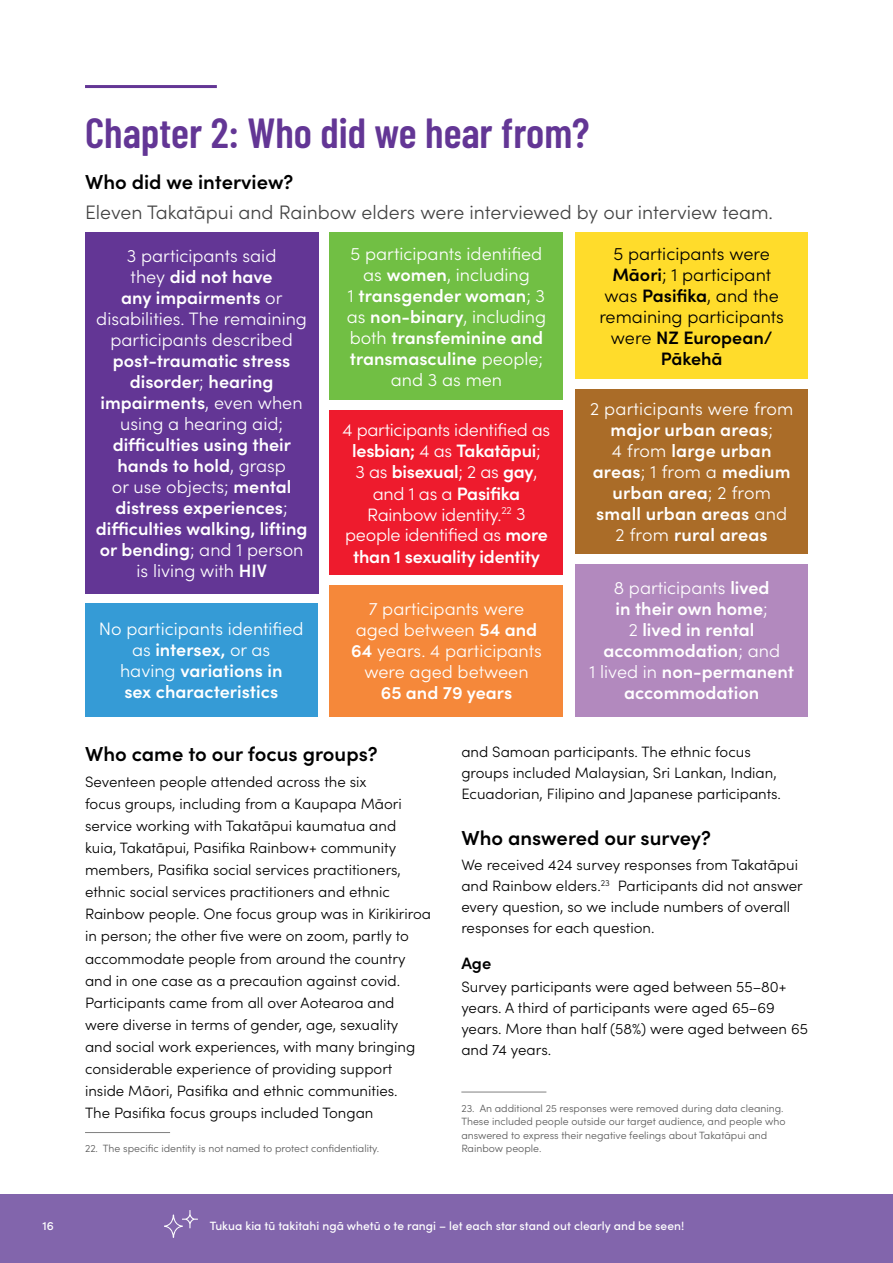
<style>
.page{position:relative;width:893px;height:1263px;background:#fff}
.page>*{position:absolute;margin:0;border:0;box-sizing:border-box;transform-origin:0 0}
.t1{font:600 42px "Barlow Condensed";color:#633695}
.t2{font:600 20.25px "Sofia Pro";color:#000}
.t3{font:300 19.5px "Sofia Pro";color:#434343}
.t4{font:600 18px/21px "Sofia Pro";color:#fff;text-align:center}
.t5{font:300 18px/21px "Sofia Pro";color:#fff;text-align:center}
.t6{font:300 18px/21px "Sofia Pro";color:#000;text-align:center}
.t7{font:600 16.5px "Sofia Pro";color:#000}
.t8{font:300 15px/22px "Sofia Pro";color:#000}
.t9{font:500 12px "Sofia Pro";color:#fff}
.t10{font:300 10.5px/13.5px "Sofia Pro";color:#575757}
.s1{font-weight:600}
.s2{font-weight:300}
</style>
<div class="page">
<div style="left:0;top:1194px;width:893px;height:69px;background:#8265ac"></div>
<svg style="left:164px;top:1210px;width:34px;height:28px"></svg>
<hr style="left:85px;top:1132px;width:85px;height:1px;background:#808080">
<hr style="left:461px;top:1092px;width:85px;height:1px;background:#808080">
<hr style="left:85px;top:85px;width:132px;height:3px;background:#633695">
<div style="left:575px;top:389px;width:233px;height:164px;background:#aa6c28"></div>
<div style="left:85px;top:604px;width:232px;height:113px;background:#359bd6"></div>
<div style="left:575px;top:564px;width:233px;height:153px;background:#b289be"></div>
<div style="left:330px;top:585px;width:233px;height:132px;background:#f5883a"></div>
<div style="left:330px;top:233px;width:233px;height:167px;background:#71bf44"></div>
<div style="left:85px;top:233px;width:233px;height:361px;background:#633695"></div>
<div style="left:575px;top:233px;width:233px;height:146px;background:#ffdc2b"></div>
<div style="left:330px;top:411px;width:233px;height:164px;background:#ee1b2d"></div>
<h1 class="t1" style="left:85px;top:103px;width:506px">Chapter 2: Who did we hear from?</h1>
<h2 class="t2" style="left:85px;top:167px;width:210px">Who did we interview?</h2>
<h3 class="t3" style="left:85px;top:198px;width:690px">Eleven Takatāpui and Rainbow elders were interviewed by our interview team.</h3>
<p class="t5" style="left:96px;top:244px;width:212px">3 participants said<br>they <span class="s1">did not have<br>any impairments</span> or disabilities. The remaining participants described</p>
<p class="t4" style="left:101px;top:349px;width:203px">post-traumatic stress disorder<span class="s2">;</span> hearing impairments<span class="s2">, even when using a hearing aid;</span></p>
<p class="t4" style="left:96px;top:433px;width:213px">difficulties using their hands to hold<span class="s2">, grasp<br>or use objects;</span> mental distress experiences<span class="s2">; </span>difficulties walking, lifting or bending<span class="s2">; and 1 person is living with</span> HIV</p>
<p class="t4" style="left:99px;top:617px;width:206px"><span class="s2">No participants identified as</span> intersex, <span class="s2">or as<br>having</span> variations in<br>sex characteristics</p>
<p class="t5" style="left:347px;top:242px;width:201px">5 participants identified as <span class="s1">women</span>, including<br>1 <span class="s1">transgender woman</span>; 3 as <span class="s1">non-binary</span>, including both <span class="s1">transfeminine and transmasculine</span> people; and 3 as men</p>
<p class="t5" style="left:343px;top:419px;width:209px">4 participants identified as <span class="s1">lesbian;</span> 4 as <span class="s1">Takatāpui</span>;<br>3 as <span class="s1">bisexual</span>; 2 as <span class="s1">gay</span>, and 1 as a <span class="s1">Pasifika<br></span>Rainbow identity.<sup>22</sup> 3 people identified as <span class="s1">more than 1 sexuality identity</span></p>
<p class="t5" style="left:351px;top:598px;width:192px">7 participants were aged between <span class="s1">54 and<br>64</span> years. 4 participants were aged between</p>
<p class="t4" style="left:381px;top:681px;width:133px">65 and 79 years</p>
<p class="t6" style="left:599px;top:242px;width:186px">5 participants were<br><span class="s1">Māori</span>; 1 participant was <span class="s1">Pasifika</span>, and the remaining participants were <span class="s1">NZ European/<br>Pākehā</span></p>
<p class="t4" style="left:590px;top:396px;width:205px"><span class="s2">2 participants were from </span>major urban areas<span class="s2">;<br>4 from</span> large urban areas<span class="s2">; 1 from a</span> medium urban area<span class="s2">; 2 from </span>small urban areas <span class="s2">and<br>2 from</span> rural areas</p>
<p class="t4" style="left:589px;top:576px;width:206px"><span class="s2">8 participants</span> lived<br>in their own home<span class="s2">;<br>2</span> lived in rental accommodation<span class="s2">; and<br>1 lived in</span> non-permanent accommodation</p>
<h2 class="t2" style="left:85px;top:739px;width:294px">Who came to our focus groups?</h2>
<p class="t8" style="left:85px;top:770px;width:347px">Seventeen people attended across the six<br>focus groups, including from a Kaupapa Māori service working with Takatāpui kaumatua and kuia, Takatāpui, Pasifika Rainbow+ community members, Pasifika social services practitioners, ethnic social services practitioners and ethnic Rainbow people. One focus group was in Kirikiriroa in person; the other five were on zoom, partly to accommodate people from around the country and in one case as a precaution against covid.<br>Participants came from all over Aotearoa and were diverse in terms of gender, age, sexuality<br>and social work experiences, with many bringing considerable experience of providing support inside Māori, Pasifika and ethnic communities.<br>The Pasifika focus groups included Tongan</p>
<p class="t10" style="left:85px;top:1141px;width:296px">22. The specific identity is not named to protect confidentiality.</p>
<p class="t8" style="left:461px;top:741px;width:321px;line-height:21px">and Samoan participants. The ethnic focus groups included Malaysian, Sri Lankan, Indian,<br>Ecuadorian, Filipino and Japanese participants.</p>
<h2 class="t2" style="left:461px;top:822px;width:251px">Who answered our survey?</h2>
<p class="t8" style="left:461px;top:853px;width:343px;line-height:21px">We received 424 survey responses from Takatāpui and Rainbow elders.<sup>23</sup> Participants did not answer every question, so we include numbers of overall responses for each question.</p>
<p class="t7" style="left:461px;top:951px;width:31px">Age</p>
<p class="t8" style="left:461px;top:976px;width:348px;line-height:21px">Survey participants were aged between 55–80+ years. A third of participants were aged 65–69 years. More than half (58%) were aged between 65 and 74 years.</p>
<p class="t10" style="left:461px;top:1101px;width:326px">23. An additional 25 responses were removed during data cleaning.<br>These included people outside our target audience, and people who answered to express their negative feelings about Takatāpui and Rainbow people.</p>
<p class="t9" style="left:43px;top:1217px;width:13px">16</p>
<p class="t9" style="left:210px;top:1217px;width:476px">Tukua kia tū takitahi ngā whetū o te rangi – let each star stand out clearly and be seen!</p>
</div>
